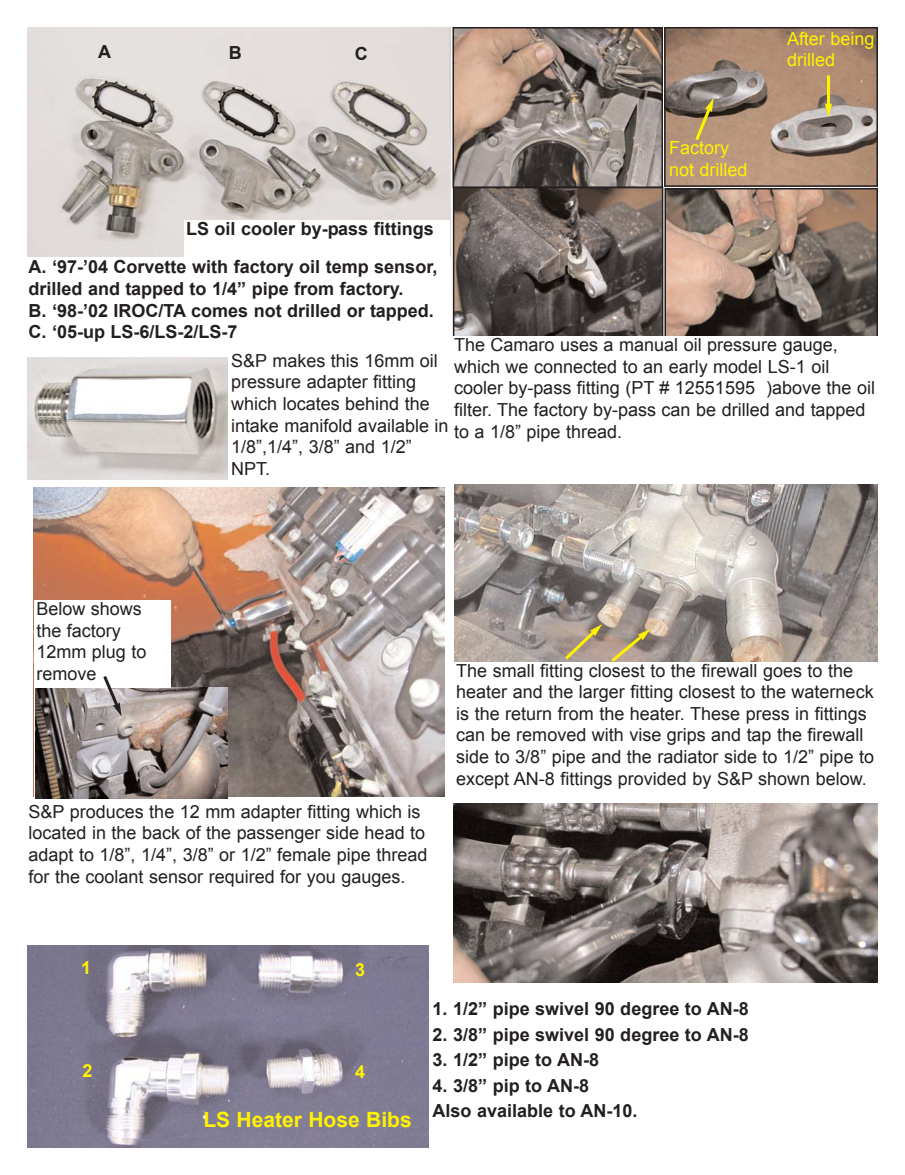
<style>
.page{position:relative;width:905px;height:1175px;background:#fff}
.page>*{position:absolute;margin:0;border:0;box-sizing:border-box;transform-origin:0 0}
.t1{font:700 21px "Arial";color:#fff200}
.t2{font:18px/21.6px "Arial";color:#231f20}
.t3{font:700 18px/21.6px "Arial";color:#231f20}
.t4{font:18px/21.6px "Arial";color:#fff200}
.t5{font:700 18px "Arial";color:#fff200}
</style>
<div class="page">
<img style="left:33px;top:488px;width:411px;height:308px">
<img style="left:667px;top:30px;width:208px;height:154px">
<div style="left:664px;top:27px;width:214px;height:160px;border:2px solid #231f20"></div>
<img style="left:456px;top:190px;width:204px;height:146px">
<div style="left:453px;top:187px;width:210px;height:161px;border:2px solid #231f20"></div>
<img style="left:667px;top:191px;width:208px;height:145px">
<div style="left:664px;top:188px;width:214px;height:161px;border:2px solid #231f20"></div>
<svg style="left:455px;top:30px;width:205px;height:155px;background:#96877e"></svg>
<div style="left:452px;top:27px;width:211px;height:161px;border:2px solid #231f20"></div>
<div style="left:452px;top:336px;width:426px;height:140px;background:#fff"></div>
<svg style="left:692px;top:98px;width:21px;height:45px"></svg>
<hr style="left:827px;top:75px;width:3px;height:31px;background:#fff200">
<svg style="left:824px;top:103px;width:8px;height:14px"></svg>
<img style="left:36px;top:688px;width:191px;height:110px">
<div style="left:35px;top:600px;width:136px;height:88px;background:#fff"></div>
<svg style="left:101px;top:676px;width:21px;height:40px"></svg>
<img style="left:27px;top:27px;width:423px;height:230px">
<div style="left:185px;top:220px;width:265px;height:36px;background:#fff"></div>
<img style="left:27px;top:357px;width:200px;height:122px">
<img style="left:454px;top:484px;width:424px;height:178px">
<svg style="left:562px;top:624px;width:40px;height:38px;background:#b1a080"></svg>
<svg style="left:608px;top:629px;width:42px;height:33px"></svg>
<img style="left:453px;top:803px;width:425px;height:179px">
<img style="left:27px;top:945px;width:401px;height:203px">
<p class="t3" style="left:98px;top:41px;width:14px">A</p>
<p class="t3" style="left:229px;top:41px;width:14px">B</p>
<p class="t3" style="left:355px;top:43px;width:14px">C</p>
<p class="t3" style="left:186px;top:218px;width:249px">LS oil cooler by-pass fittings</p>
<p class="t4" style="left:669px;top:137px;width:80px">Factory not drilled</p>
<p class="t4" style="left:787px;top:28px;width:89px">After being drilled</p>
<p class="t3" style="left:28px;top:256px;width:410px">A. ‘97-’04 Corvette with factory oil temp sensor, drilled and tapped to 1/4” pipe from factory.<br>B. ‘98-’02 IROC/TA comes not drilled or tapped.<br>C. ‘05-up LS-6/LS-2/LS-7</p>
<p class="t2" style="left:454px;top:334px;width:422px">The Camaro uses a manual oil pressure gauge, which we connected to an early model LS-1 oil cooler by-pass fitting (PT # 12551595 )above the oil filter. The factory by-pass can be drilled and tapped to a 1/8” pipe thread.</p>
<p class="t2" style="left:231px;top:350px;width:219px">S&amp;P makes this 16mm oil pressure adapter fitting which locates behind the intake manifold available in<br>1/8”,1/4”, 3/8” and 1/2”<br>NPT.</p>
<p class="t2" style="left:36px;top:598px;width:112px">Below shows the factory<br>12mm plug to remove</p>
<p class="t2" style="left:28px;top:800px;width:400px">S&amp;P produces the 12 mm adapter fitting which is located in the back of the passenger side head to adapt to 1/8”, 1/4”, 3/8” or 1/2” female pipe thread for the coolant sensor required for you gauges.</p>
<p class="t5" style="left:81px;top:957px;width:12px">1</p>
<p class="t5" style="left:355px;top:960px;width:12px">3</p>
<p class="t2" style="left:456px;top:659px;width:419px">The small fitting closest to the firewall goes to the heater and the larger fitting closest to the waterneck is the return from the heater. These press in fittings can be removed with vise grips and tap the firewall side to 3/8” pipe and the radiator side to 1/2” pipe to except AN-8 fittings provided by S&amp;P shown below.</p>
<p class="t5" style="left:82px;top:1060px;width:12px">2</p>
<p class="t5" style="left:355px;top:1061px;width:12px">4</p>
<p class="t1" style="left:203px;top:1107px;width:210px">LS Heater Hose Bibs</p>
<p class="t3" style="left:432px;top:998px;width:317px">1. 1/2” pipe swivel 90 degree to AN-8</p>
<p class="t3" style="left:432px;top:1023px;width:317px">2. 3/8” pipe swivel 90 degree to AN-8</p>
<p class="t3" style="left:432px;top:1049px;width:168px">3. 1/2” pipe to AN-8</p>
<p class="t3" style="left:432px;top:1072px;width:206px;line-height:25.5px">4. 3/8” pip to AN-8<br>Also available to AN-10.</p>
</div>
